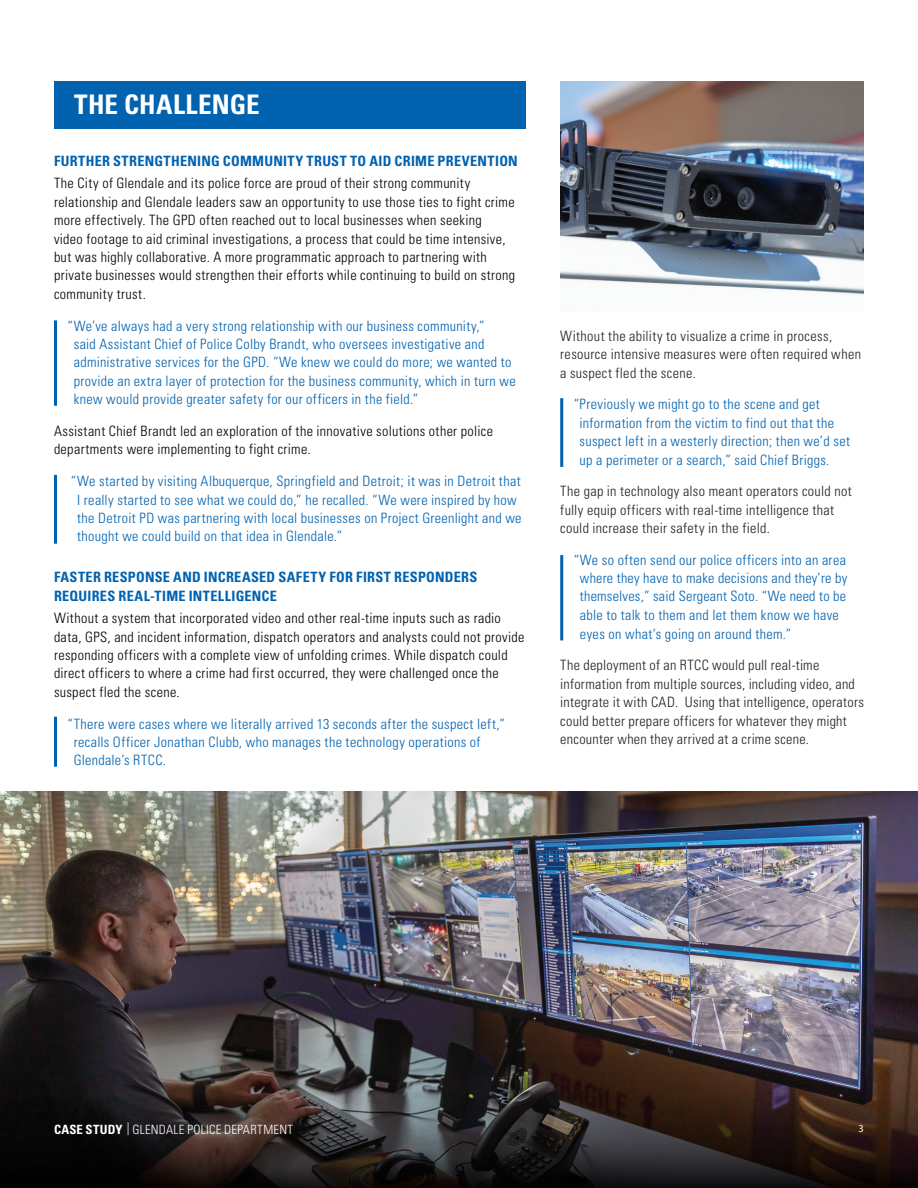
<style>
.page{position:relative;width:918px;height:1188px;background:#fff}
.page>*{position:absolute;margin:0;border:0;box-sizing:border-box;transform-origin:0 0}
.t1{font:700 condensed 27px "Univers";letter-spacing:.01em;color:#fff}
.t2{font:300 condensed 14.25px/18.3px "Univers";letter-spacing:.025em;color:#0162b0}
.t3{font:300 condensed 14.25px/18.3px "Univers";letter-spacing:.025em;color:#000}
.t4{font:300 condensed 14.25px/18.3px "Univers";letter-spacing:.02em;color:#231f20}
.t5{font:700 condensed 14.25px/18.3px "Univers";letter-spacing:.02em;color:#0162b0}
.t6{font:300 condensed 12.75px "Univers";letter-spacing:.02em;color:#fff}
.t7{font:10.5px "Myriad Pro";color:#fff}
.s1{font-family:"Univers LT Pro"}
.s2{font-weight:700}
</style>
<div class="page">
<img style="left:0;top:792px;width:918px;height:275px">
<svg style="left:0;top:1067px;width:918px;height:121px;background:#292221"></svg>
<div style="left:54px;top:81px;width:472px;height:48px;background:#0162b0"></div>
<img style="left:560px;top:81px;width:304px;height:214px">
<hr style="left:54px;top:320px;width:3px;height:86px;background:#0162b0">
<hr style="left:54px;top:475px;width:3px;height:69px;background:#0162b0">
<hr style="left:54px;top:717px;width:3px;height:50px;background:#0162b0">
<hr style="left:560px;top:398px;width:3px;height:69px;background:#0162b0">
<hr style="left:560px;top:555px;width:3px;height:85px;background:#0162b0">
<h1 class="t1" style="left:74px;top:88px;width:187px">THE CHALLENGE</h1>
<p class="t5" style="left:54px;top:151px;width:465px">FURTHER STRENGTHENING COMMUNITY TRUST TO AID CRIME PREVENTION</p>
<p class="t3" style="left:54px;top:174px;width:463px">The City of Glendale and its police force are proud of their strong community relationship and Glendale leaders saw an opportunity to use those ties to fight crime more effectively. The GPD often reached out to local businesses when seeking<br>video footage to aid criminal investigations, a process that could be time intensive, but was highly collaborative. A more programmatic approach to partnering with private businesses would strengthen their efforts while continuing to build on strong community trust.</p>
<p class="t2" style="left:74px;top:316px;width:443px;text-indent:-6px">“We’ve always had a very strong relationship with our business community,”<br>said Assistant Chief of Police Colby Brandt, who oversees investigative and administrative services for the GPD. “We knew we could do more; we wanted to provide an extra layer of protection for the business community, which in turn we knew would provide greater safety for our officers in the field.”</p>
<p class="t3" style="left:54px;top:422px;width:441px">Assistant Chief Brandt led an exploration of the innovative solutions other police departments were implementing to fight crime.</p>
<p class="t2" style="left:77px;top:472px;width:446px;text-indent:-6px">“We started by visiting Albuquerque, Springfield and Detroit; it was in Detroit that I really started to see what we could do,” he recalled. “We were inspired by how the Detroit PD was partnering with local businesses on Project Greenlight and we thought we could build on that idea in Glendale.”</p>
<p class="t5" style="left:54px;top:568px;width:425px">FASTER RESPONSE AND INCREASED SAFETY FOR FIRST RESPONDERS<br>REQUIRES REAL-TIME INTELLIGENCE</p>
<p class="t3" style="left:54px;top:609px;width:472px">Without a system that incorporated video and other real-time inputs such as radio data, GPS, and incident information, dispatch operators and analysts could not provide responding officers with a complete view of unfolding crimes. While dispatch could direct officers to where a crime had first occurred, they were challenged once the suspect fled the scene.</p>
<p class="t2" style="left:74px;top:715px;width:433px;text-indent:-6px">“There were cases where we literally arrived 13 seconds after the suspect left,” recalls Officer Jonathan Clubb, who manages the technology operations of<br>Glendale’s RTCC.</p>
<p class="t4" style="left:560px;top:327px;width:302px">Without the ability to visualize a crime in process, resource intensive measures were often required when a suspect fled the scene.</p>
<p class="t2" style="left:580px;top:395px;width:272px;text-indent:-6px">“Previously we might go to the scene and get information from the victim to find out that the suspect left in a westerly direction; then we’d set up a perimeter or a search,” said Chief Briggs.</p>
<p class="t4" style="left:560px;top:482px;width:293px">The gap in technology also meant operators could not fully equip officers with real-time intelligence that could increase their safety in the field.</p>
<p class="t2" style="left:574px;top:551px;width:275px;line-height:17.9px;text-align:center">“We so often send our police officers into an area where they have to make decisions and they’re by themselves,” said <span class="s1">Ser</span>geant Soto. “We need to be</p>
<p class="t2" style="left:580px;top:606px;width:260px">able to talk to them and let them know we have eyes on what’s going on around them.”</p>
<p class="t4" style="left:560px;top:656px;width:305px">The deployment of an RTCC would pull real-time information from multiple sources, including video, and integrate it with CAD. Using that intelligence, operators could better prepare officers for whatever they might encounter when they arrived at a crime scene.</p>
<p class="t6" style="left:54px;top:1122px;width:241px"><span class="s2">CASE STUDY</span> | GLENDALE POLICE DEPARTMENT</p>
<p class="t7" style="left:859px;top:1122px;width:7px">3</p>
</div>
